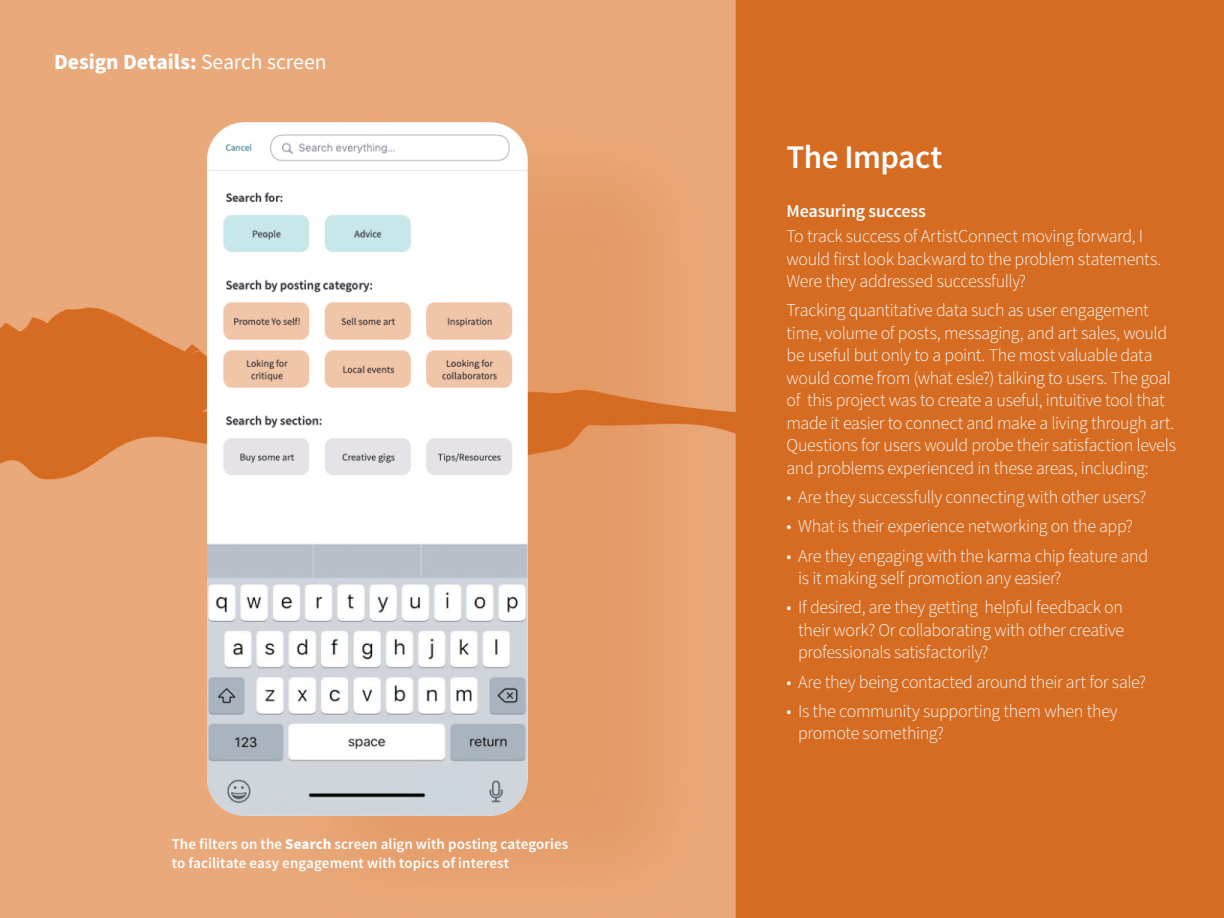
<style>
.page{position:relative;width:1224px;height:918px;background:#fff}
.page>*{position:absolute;margin:0;border:0;box-sizing:border-box;transform-origin:0 0}
.t1{font:600 33px "Source Sans Pro";letter-spacing:-.015em;color:#fff}
.t2{font:700 21.6px "Source Sans Pro";letter-spacing:-.005em;color:#fff}
.t3{font:300 18px/22.5px "Source Sans Pro";letter-spacing:-.02em;color:#fff}
.t4{font:600 18px "Source Sans Pro";letter-spacing:-.01em;color:#fff}
.t5{font:600 15px/19.5px "Source Sans Pro";letter-spacing:.005em;color:#fff}
.s1{font-weight:400}
.s2{font-weight:700}
</style>
<div class="page">
<img style="left:0;top:0;width:1224px;height:918px">
<p class="t2" style="left:54px;top:47px;width:274px">Design Details: <span class="s1">Search screen</span></p>
<p class="t5" style="left:172px;top:834px;width:398px">The filters on the <span class="s2">Search</span> screen align with posting categories to facilitate easy engagement with topics of interest</p>
<h1 class="t1" style="left:787px;top:136px;width:157px">The Impact</h1>
<p class="t4" style="left:787px;top:200px;width:141px">Measuring success</p>
<p class="t3" style="left:787px;top:225px;width:376px">To track success of ArtistConnect moving forward, I would first look backward to the problem statements.<br>Were they addressed successfully?</p>
<p class="t3" style="left:787px;top:300px;width:391px">Tracking quantitative data such as user engagement time, volume of posts, messaging, and art sales, would be useful but only to a point. The most valuable data would come from (what esle?) talking to users. The goal of this project was to create a useful, intuitive tool that made it easier to connect and make a living through art.<br>Questions for users would probe their satisfaction levels and problems experienced in these areas, including:</p>
<p class="t3" style="left:787px;top:486px;width:361px">• Are they successfully connecting with other users?</p>
<p class="t3" style="left:787px;top:516px;width:348px">• What is their experience networking on the app?</p>
<p class="t3" style="left:798px;top:545px;width:351px;text-indent:-12px">• Are they engaging with the karma chip feature and is it making self promotion any easier?</p>
<p class="t3" style="left:798px;top:597px;width:327px;text-align:justify;text-indent:-12px">• If desired, are they getting helpful feedback on their work? Or collaborating with other creative professionals satisfactorily?</p>
<p class="t3" style="left:787px;top:671px;width:361px">• Are they being contacted around their art for sale?</p>
<p class="t3" style="left:798px;top:700px;width:321px;text-indent:-12px">• Is the community supporting them when they promote something?</p>
</div>
